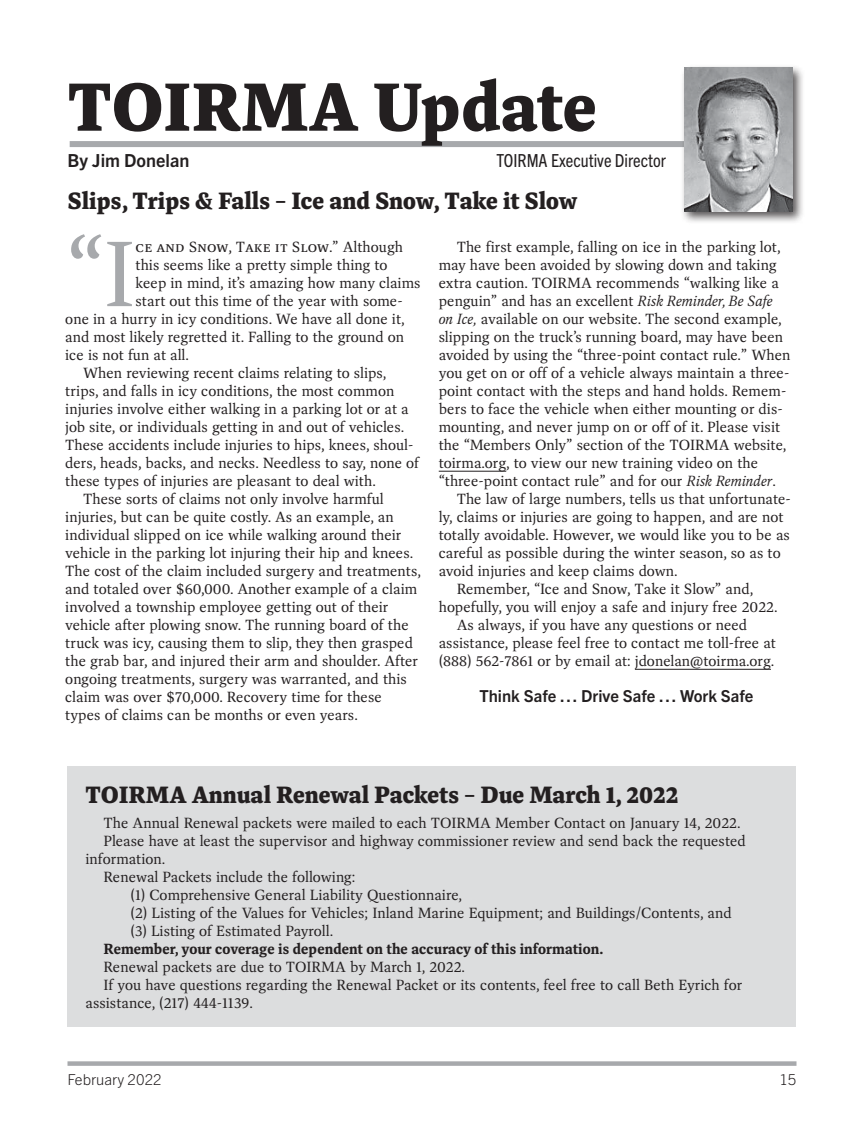
<style>
.page{position:relative;width:864px;height:1148px;background:#fff}
.page>*{position:absolute;margin:0;border:0;box-sizing:border-box;transform-origin:0 0}
.t1{font:94.2px "Dashiell Text";color:#a7a9ac}
.t2{font:800 69px "Dashiell Text";letter-spacing:-.005em;color:#231f20}
.t3{font:800 24px "Dashiell Text";color:#231f20}
.t4{font:condensed 18px "Trade Gothic Next LT Pro";color:#231f20}
.t5{font:700 18px "Trade Gothic Next LT Pro";color:#231f20}
.t6{font:700 16.5px "Trade Gothic Next LT Pro";color:#231f20}
.t7{font:15px "Dashiell Text";color:#231f20}
.t8{font:700 15px "Dashiell Text";color:#231f20}
.t9{font:300 15px "Trade Gothic Next LT Pro";color:#231f20}
.s1{font-style:italic}
</style>
<div class="page">
<svg style="left:68px;top:1061px;width:728px;height:4px;background:#aeb0b2"></svg>
<div style="left:70px;top:141px;width:695px;height:6px;background:#a7a9ac"></div>
<div style="left:680px;top:64px;width:125px;height:160px;background:#231f20;opacity:.75"></div>
<img style="left:684px;top:68px;width:108px;height:144px">
<hr style="left:439px;top:471px;width:67px;height:1px;background:#231f20">
<hr style="left:635px;top:669px;width:136px;height:1px;background:#231f20">
<div style="left:68px;top:766px;width:728px;height:260px;background:#dcddde"></div>
<h2 class="t2" style="left:68px;top:62px;width:531px">TOIRMA Update</h2>
<p class="t5" style="left:68px;top:148px;width:123px">By Jim Donelan</p>
<p class="t4" style="left:497px;top:148px;width:171px">TOIRMA Executive Director</p>
<h3 class="t3" style="left:68px;top:185px;width:511px">Slips, Trips &amp; Falls – Ice and Snow, Take it Slow</h3>
<h1 class="t1" style="left:65px;top:218px;width:72px">“I</h1>
<p class="t7" style="left:136px;top:238px;width:269px">ce and Snow, Take it Slow.” Although</p>
<p class="t7" style="left:457px;top:238px;width:325px">The first example, falling on ice in the parking lot,</p>
<p class="t7" style="left:439px;top:256px;width:339px">may have been avoided by slowing down and taking</p>
<p class="t7" style="left:439px;top:274px;width:342px">extra caution. TOIRMA recommends “walking like a</p>
<p class="t7" style="left:439px;top:292px;width:336px">penguin” and has an excellent <span class="s1">Risk Reminder, Be Safe</span></p>
<p class="t7" style="left:439px;top:310px;width:345px"><span class="s1">on Ice,</span> available on our website. The second example,</p>
<p class="t7" style="left:439px;top:328px;width:346px">slipping on the truck’s running board, may have been</p>
<p class="t7" style="left:439px;top:346px;width:353px">avoided by using the “three-point contact rule.” When</p>
<p class="t7" style="left:439px;top:364px;width:352px">you get on or off of a vehicle always maintain a three-</p>
<p class="t7" style="left:439px;top:382px;width:349px">point contact with the steps and hand holds. Remem-</p>
<p class="t7" style="left:439px;top:400px;width:346px">bers to face the vehicle when either mounting or dis-</p>
<p class="t7" style="left:439px;top:418px;width:343px">mounting, and never jump on or off of it. Please visit</p>
<p class="t7" style="left:439px;top:436px;width:349px">the “Members Only” section of the TOIRMA website,</p>
<p class="t7" style="left:439px;top:454px;width:321px">toirma.org, to view our new training video on the</p>
<p class="t7" style="left:439px;top:472px;width:339px">“three-point contact rule” and for our <span class="s1">Risk Reminder</span>.</p>
<p class="t7" style="left:457px;top:490px;width:336px">The law of large numbers, tells us that unfortunate-</p>
<p class="t7" style="left:439px;top:508px;width:346px">ly, claims or injuries are going to happen, and are not</p>
<p class="t7" style="left:439px;top:526px;width:353px">totally avoidable. However, we would like you to be as</p>
<p class="t7" style="left:439px;top:544px;width:343px">careful as possible during the winter season, so as to</p>
<p class="t7" style="left:439px;top:562px;width:241px">avoid injuries and keep claims down.</p>
<p class="t7" style="left:457px;top:580px;width:298px">Remember, “Ice and Snow, Take it Slow” and,</p>
<p class="t7" style="left:439px;top:598px;width:340px">hopefully, you will enjoy a safe and injury free 2022.</p>
<p class="t7" style="left:457px;top:616px;width:292px">As always, if you have any questions or need</p>
<p class="t7" style="left:439px;top:634px;width:339px">assistance, please feel free to contact me toll-free at</p>
<p class="t7" style="left:439px;top:652px;width:337px">(888) 562-7861 or by email at: jdonelan@toirma.org.</p>
<p class="t6" style="left:479px;top:685px;width:276px">Think Safe … Drive Safe … Work Safe</p>
<p class="t7" style="left:136px;top:256px;width:253px">this seems like a pretty simple thing to</p>
<p class="t7" style="left:136px;top:274px;width:287px">keep in mind, it’s amazing how many claims</p>
<p class="t7" style="left:136px;top:292px;width:269px">start out this time of the year with some-</p>
<p class="t7" style="left:65px;top:310px;width:341px">one in a hurry in icy conditions. We have all done it,</p>
<p class="t7" style="left:65px;top:328px;width:341px">and most likely regretted it. Falling to the ground on</p>
<p class="t7" style="left:65px;top:346px;width:125px">ice is not fun at all.</p>
<p class="t7" style="left:83px;top:364px;width:305px">When reviewing recent claims relating to slips,</p>
<p class="t7" style="left:65px;top:382px;width:331px">trips, and falls in icy conditions, the most common</p>
<p class="t7" style="left:65px;top:400px;width:345px">injuries involve either walking in a parking lot or at a</p>
<p class="t7" style="left:65px;top:418px;width:341px">job site, or individuals getting in and out of vehicles.</p>
<p class="t7" style="left:65px;top:436px;width:350px">These accidents include injuries to hips, knees, shoul-</p>
<p class="t7" style="left:65px;top:454px;width:356px">ders, heads, backs, and necks. Needless to say, none of</p>
<p class="t7" style="left:65px;top:472px;width:312px">these types of injuries are pleasant to deal with.</p>
<p class="t7" style="left:83px;top:490px;width:302px">These sorts of claims not only involve harmful</p>
<p class="t7" style="left:65px;top:508px;width:330px">injuries, but can be quite costly. As an example, an</p>
<p class="t7" style="left:65px;top:526px;width:338px">individual slipped on ice while walking around their</p>
<p class="t7" style="left:65px;top:544px;width:350px">vehicle in the parking lot injuring their hip and knees.</p>
<p class="t7" style="left:65px;top:562px;width:357px">The cost of the claim included surgery and treatments,</p>
<p class="t7" style="left:65px;top:580px;width:354px">and totaled over $60,000. Another example of a claim</p>
<p class="t7" style="left:65px;top:598px;width:325px">involved a township employee getting out of their</p>
<p class="t7" style="left:65px;top:616px;width:345px">vehicle after plowing snow. The running board of the</p>
<p class="t7" style="left:65px;top:634px;width:349px">truck was icy, causing them to slip, they then grasped</p>
<p class="t7" style="left:65px;top:652px;width:354px">the grab bar, and injured their arm and shoulder. After</p>
<p class="t7" style="left:65px;top:670px;width:343px">ongoing treatments, surgery was warranted, and this</p>
<p class="t7" style="left:65px;top:688px;width:318px">claim was over $70,000. Recovery time for these</p>
<p class="t7" style="left:65px;top:706px;width:294px">types of claims can be months or even years.</p>
<h3 class="t3" style="left:86px;top:778px;width:594px">TOIRMA Annual Renewal Packets – Due March 1, 2022</h3>
<p class="t7" style="left:104px;top:814px;width:639px">The Annual Renewal packets were mailed to each TOIRMA Member Contact on January 14, 2022.</p>
<p class="t7" style="left:104px;top:832px;width:644px">Please have at least the supervisor and highway commissioner review and send back the requested</p>
<p class="t7" style="left:86px;top:850px;width:81px">information.</p>
<p class="t7" style="left:104px;top:868px;width:253px">Renewal Packets include the following:</p>
<p class="t7" style="left:130px;top:886px;width:333px">(1) Comprehensive General Liability Questionnaire,</p>
<p class="t7" style="left:130px;top:904px;width:603px">(2) Listing of the Values for Vehicles; Inland Marine Equipment; and Buildings/Contents, and</p>
<p class="t7" style="left:130px;top:922px;width:204px">(3) Listing of Estimated Payroll.</p>
<p class="t8" style="left:104px;top:939px;width:501px">Remember, your coverage is dependent on the accuracy of this information.</p>
<p class="t7" style="left:104px;top:958px;width:363px">Renewal packets are due to TOIRMA by March 1, 2022.</p>
<p class="t7" style="left:104px;top:976px;width:640px">If you have questions regarding the Renewal Packet or its contents, feel free to call Beth Eyrich for</p>
<p class="t7" style="left:86px;top:994px;width:169px">assistance, (217) 444-1139.</p>
<p class="t9" style="left:68px;top:1068px;width:96px">February 2022</p>
<p class="t9" style="left:779px;top:1068px;width:19px">15</p>
</div>
